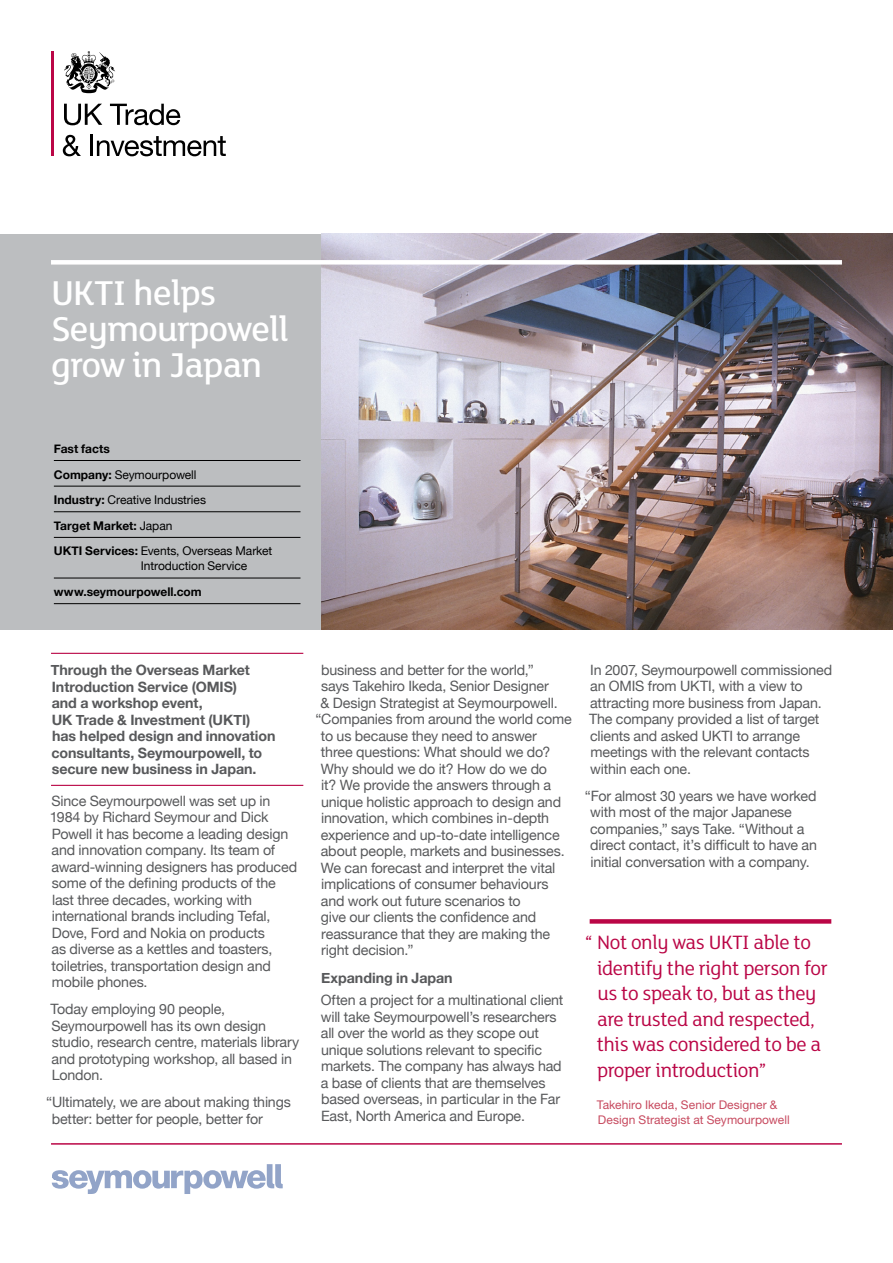
<style>
.page{position:relative;width:893px;height:1263px;background:#fff}
.page>*{position:absolute;margin:0;border:0;box-sizing:border-box;transform-origin:0 0}
._01_Title{font:500 37.5px/36px "FS Lola";letter-spacing:-.02em;color:#fff}
._09_Quote{font:21px/25.5px "FS Lola";letter-spacing:-.02em;color:#ba0646}
._04_BodyCopy{font:14.25px/16.5px "Helvetica Neue";letter-spacing:-.01em;color:#58595b}
.standfirst{font:700 14.25px/16.5px "Helvetica Neue";letter-spacing:-.005em;color:#58595b}
._03_Subhead{font:700 14.25px "Helvetica Neue";letter-spacing:-.005em;color:#58595b}
._06_Pullout{font:12px/15px "Helvetica Neue";letter-spacing:-.005em;color:#000}
.quotee{font:12px/15px "Helvetica Neue LT Std";letter-spacing:.005em;color:#c74a5f}
._06_Pullout-2{font:700 12px "Helvetica Neue";color:#000}
.s1{font-weight:700}
.s2{font-weight:400}
</style>
<div class="page">
<hr style="left:51px;top:51px;width:3px;height:105px;background:#ba0646">
<svg style="left:64px;top:104px;width:38px;height:21px"></svg>
<svg style="left:110px;top:104px;width:70px;height:21px"></svg>
<svg style="left:63px;top:135px;width:18px;height:21px"></svg>
<hr style="left:91px;top:135px;width:2px;height:21px;background:#000">
<svg style="left:97px;top:136px;width:129px;height:20px"></svg>
<svg style="left:64px;top:51px;width:51px;height:42px"></svg>
<hr style="left:51px;top:653px;width:252px;height:1px;background:#ba0646">
<hr style="left:51px;top:785px;width:252px;height:1px;background:#ba0646">
<hr style="left:51px;top:1143px;width:791px;height:2px;background:#ba0646">
<svg style="left:52px;top:1164px;width:231px;height:30px"></svg>
<div style="left:0;top:234px;width:321px;height:395px;background:#bcbec0"></div>
<img style="left:321px;top:234px;width:572px;height:395px">
<div style="left:51px;top:260px;width:791px;height:5px;background:#fff"></div>
<hr style="left:54px;top:460px;width:246px;height:1px;background:#000">
<hr style="left:54px;top:486px;width:246px;height:1px;background:#000">
<hr style="left:54px;top:511px;width:246px;height:1px;background:#000">
<hr style="left:54px;top:537px;width:246px;height:1px;background:#000">
<hr style="left:54px;top:578px;width:246px;height:1px;background:#000">
<hr style="left:54px;top:603px;width:246px;height:1px;background:#000">
<div style="left:590px;top:919px;width:241px;height:5px;background:#ba0646"></div>
<p class="_01_Title" style="left:51px;top:273px;width:239px">UKTI helps<br>Seymourpowell grow in Japan</p>
<p class="_06_Pullout-2" style="left:54px;top:441px;width:58px">Fast facts</p>
<p class="_06_Pullout" style="left:54px;top:467px;width:144px"><span class="s1">Company:</span> Seymourpowell</p>
<p class="_06_Pullout" style="left:54px;top:492px;width:154px"><span class="s1">Industry:</span> Creative Industries</p>
<p class="_06_Pullout-2" style="left:54px;top:518px;width:120px">Target Market: <span class="s2">Japan</span></p>
<p class="_06_Pullout" style="left:141px;top:543px;width:133px;text-indent:-87px"><span class="s1">UKTI Services:</span> Events, Overseas Market<br>Introduction Service</p>
<p class="_06_Pullout-2" style="left:54px;top:584px;width:149px">www.seymourpowell.com</p>
<p class="standfirst" style="left:51px;top:661px;width:226px">Through the Overseas Market<br>Introduction Service (OMIS)<br>and a workshop event,<br>UK Trade &amp; Investment (UKTI) has helped design and innovation consultants, Seymourpowell, to secure new business in Japan.</p>
<p class="_04_BodyCopy" style="left:50px;top:792px;width:249px">Since Seymourpowell was set up in 1984 by Richard Seymour and Dick Powell it has become a leading design and innovation company. Its team of award-winning designers has produced some of the defining products of the last three decades, working with international brands including Tefal, Dove, Ford and Nokia on products<br>as diverse as a kettles and toasters, toiletries, transportation design and mobile phones.</p>
<p class="_04_BodyCopy" style="left:50px;top:1001px;width:250px">Today employing 90 people,<br>Seymourpowell has its own design studio, research centre, materials library and prototyping workshop, all based in<br>London.</p>
<p class="_04_BodyCopy" style="left:52px;top:1094px;width:241px;text-indent:-6px">“Ultimately, we are about making things better: better for people, better for</p>
<p class="_04_BodyCopy" style="left:321px;top:661px;width:214px">business and better for the world,”</p>
<p class="_04_BodyCopy" style="left:321px;top:678px;width:229px">says Takehiro Ikeda, Senior Designer</p>
<p class="_04_BodyCopy" style="left:320px;top:694px;width:239px">&amp; Design Strategist at Seymourpowell.</p>
<p class="_04_BodyCopy" style="left:315px;top:711px;width:258px">“Companies from around the world come</p>
<p class="_04_BodyCopy" style="left:321px;top:727px;width:217px">to us because they need to answer</p>
<p class="_04_BodyCopy" style="left:321px;top:744px;width:231px">three questions: What should we do?</p>
<p class="_04_BodyCopy" style="left:321px;top:760px;width:228px">Why should we do it? How do we do</p>
<p class="_04_BodyCopy" style="left:321px;top:777px;width:231px">it? We provide the answers through a</p>
<p class="_04_BodyCopy" style="left:321px;top:793px;width:242px">unique holistic approach to design and</p>
<p class="_04_BodyCopy" style="left:321px;top:810px;width:230px">innovation, which combines in-depth</p>
<p class="_04_BodyCopy" style="left:321px;top:826px;width:240px">experience and up-to-date intelligence</p>
<p class="_04_BodyCopy" style="left:321px;top:843px;width:245px">about people, markets and businesses.</p>
<p class="_04_BodyCopy" style="left:321px;top:859px;width:236px">We can forecast and interpret the vital</p>
<p class="_04_BodyCopy" style="left:321px;top:876px;width:229px">implications of consumer behaviours</p>
<p class="_04_BodyCopy" style="left:321px;top:892px;width:201px">and work out future scenarios to</p>
<p class="_04_BodyCopy" style="left:321px;top:909px;width:217px">give our clients the confidence and</p>
<p class="_04_BodyCopy" style="left:321px;top:925px;width:231px">reassurance that they are making the</p>
<p class="_04_BodyCopy" style="left:321px;top:942px;width:94px">right decision.”</p>
<p class="_03_Subhead" style="left:321px;top:968px;width:133px">Expanding in Japan</p>
<p class="_04_BodyCopy" style="left:321px;top:992px;width:244px">Often a project for a multinational client will take Seymourpowell’s researchers all over the world as they scope out unique solutions relevant to specific markets. The company has always had a base of clients that are themselves based overseas, in particular in the Far East, North America and Europe.</p>
<p class="_04_BodyCopy" style="left:589px;top:661px;width:245px">In 2007, Seymourpowell commissioned an OMIS from UKTI, with a view to attracting more business from Japan.<br>The company provided a list of target clients and asked UKTI to arrange meetings with the relevant contacts within each one.</p>
<p class="_04_BodyCopy" style="left:590px;top:787px;width:228px;text-indent:-5px">“For almost 30 years we have worked with most of the major Japanese companies,” says Take. “Without a direct contact, it’s difficult to have an initial conversation with a company.</p>
<p class="_09_Quote" style="left:597px;top:929px;width:232px;text-indent:-11px">“ Not only was UKTI able to identify the right person for us to speak to, but as they are trusted and respected, this was considered to be a proper introduction”</p>
<p class="quotee" style="left:597px;top:1097px;width:194px">Takehiro Ikeda, Senior Designer &amp;<br>Design Strategist at Seymourpowell</p>
</div>
